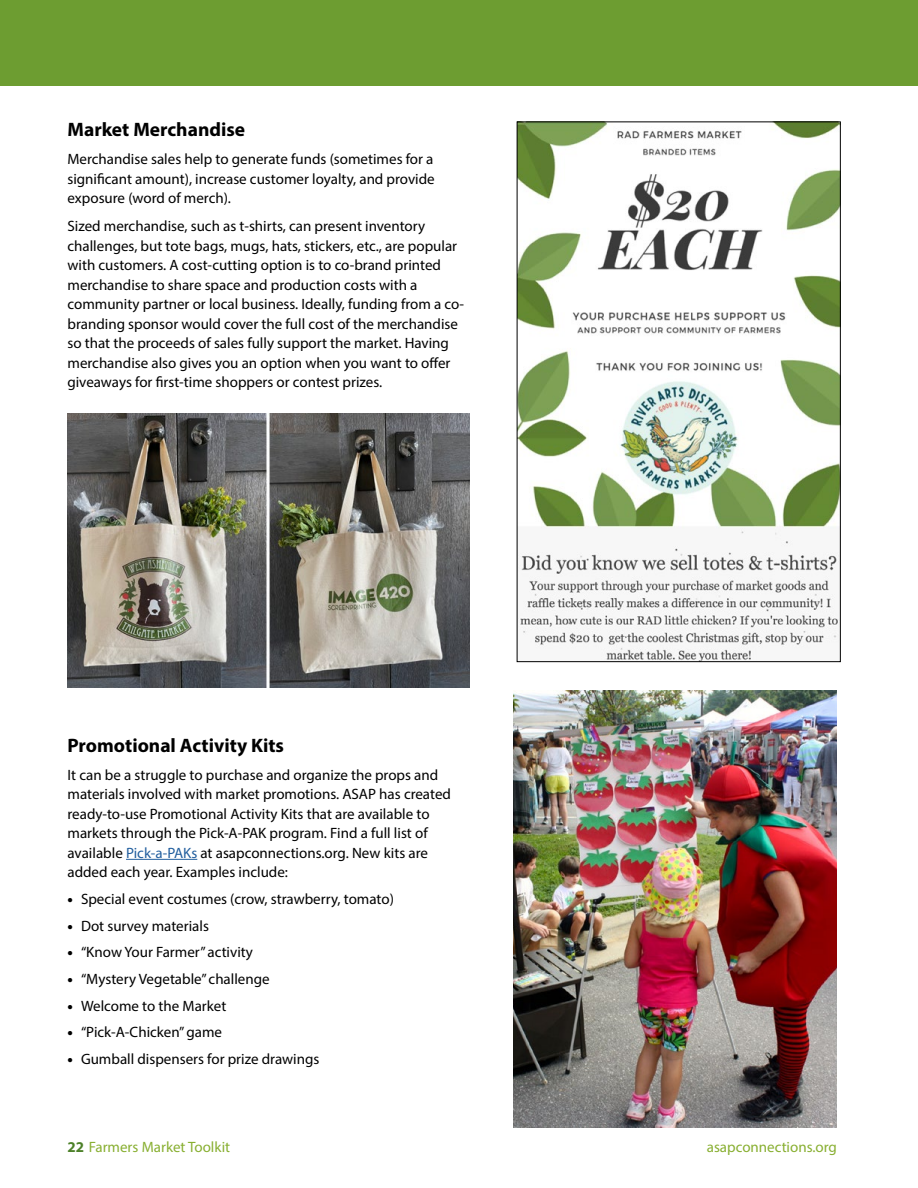
<style>
.page{position:relative;width:918px;height:1188px;background:#fff}
.page>*{position:absolute;margin:0;border:0;box-sizing:border-box;transform-origin:0 0}
.t1{font:700 19.5px "Myriad Pro";color:#000}
.t2{font:15px/19.5px "Myriad Pro";color:#000}
.t3{font:15px "Myriad Pro";color:#88af31}
.s1{color:#215e9e}
.s2{font-weight:900}
.s3{font-weight:700;color:#4d8129}
</style>
<div class="page">
<div style="left:0;top:0;width:918px;height:86px;background:#6d9d31"></div>
<hr style="left:126px;top:859px;width:71px;height:1px;background:#215e9e">
<img style="left:68px;top:413px;width:401px;height:275px">
<img style="left:519px;top:124px;width:320px;height:536px">
<img style="left:513px;top:690px;width:324px;height:437px">
<h1 class="t1" style="left:68px;top:117px;width:179px">Market Merchandise</h1>
<p class="t2" style="left:68px;top:149px;width:369px;text-align:justify">Merchandise sales help to generate funds (sometimes for a significant amount), increase customer loyalty, and provide exposure (word of merch).</p>
<p class="t2" style="left:68px;top:216px;width:398px">Sized merchandise, such as t-shirts, can present inventory challenges, but tote bags, mugs, hats, stickers, etc., are popular with customers. A cost-cutting option is to co-brand printed merchandise to share space and production costs with a community partner or local business. Ideally, funding from a co&shy;branding sponsor would cover the full cost of the merchandise so that the proceeds of sales fully support the market. Having merchandise also gives you an option when you want to offer giveaways for first-time shoppers or contest prizes.</p>
<h1 class="t1" style="left:68px;top:732px;width:218px">Promotional Activity Kits</h1>
<p class="t2" style="left:68px;top:765px;width:385px">It can be a struggle to purchase and organize the props and materials involved with market promotions. ASAP has created ready-to-use Promotional Activity Kits that are available to markets through the Pick-A-PAK program. Find a full list of available <span class="s1">Pick-a-PAKs</span> at asapconnections.org. New kits are added each year. Examples include:</p>
<p class="t2" style="left:68px;top:889px;width:328px"><span class="s2">•</span> Special event costumes (crow, strawberry, tomato)</p>
<p class="t2" style="left:68px;top:916px;width:143px"><span class="s2">•</span> Dot survey materials</p>
<p class="t2" style="left:68px;top:942px;width:187px"><span class="s2">•</span> “Know Your Farmer” activity</p>
<p class="t2" style="left:68px;top:969px;width:204px"><span class="s2">•</span> “Mystery Vegetable” challenge</p>
<p class="t2" style="left:68px;top:996px;width:160px"><span class="s2">•</span> Welcome to the Market</p>
<p class="t2" style="left:68px;top:1022px;width:156px"><span class="s2">•</span> “Pick-A-Chicken” game</p>
<p class="t2" style="left:68px;top:1049px;width:253px"><span class="s2">•</span> Gumball dispensers for prize drawings</p>
<p class="t3" style="left:68px;top:1138px;width:164px"><span class="s3">22</span> Farmers Market Toolkit</p>
<p class="t3" style="left:707px;top:1138px;width:132px">asapconnections.org</p>
</div>
